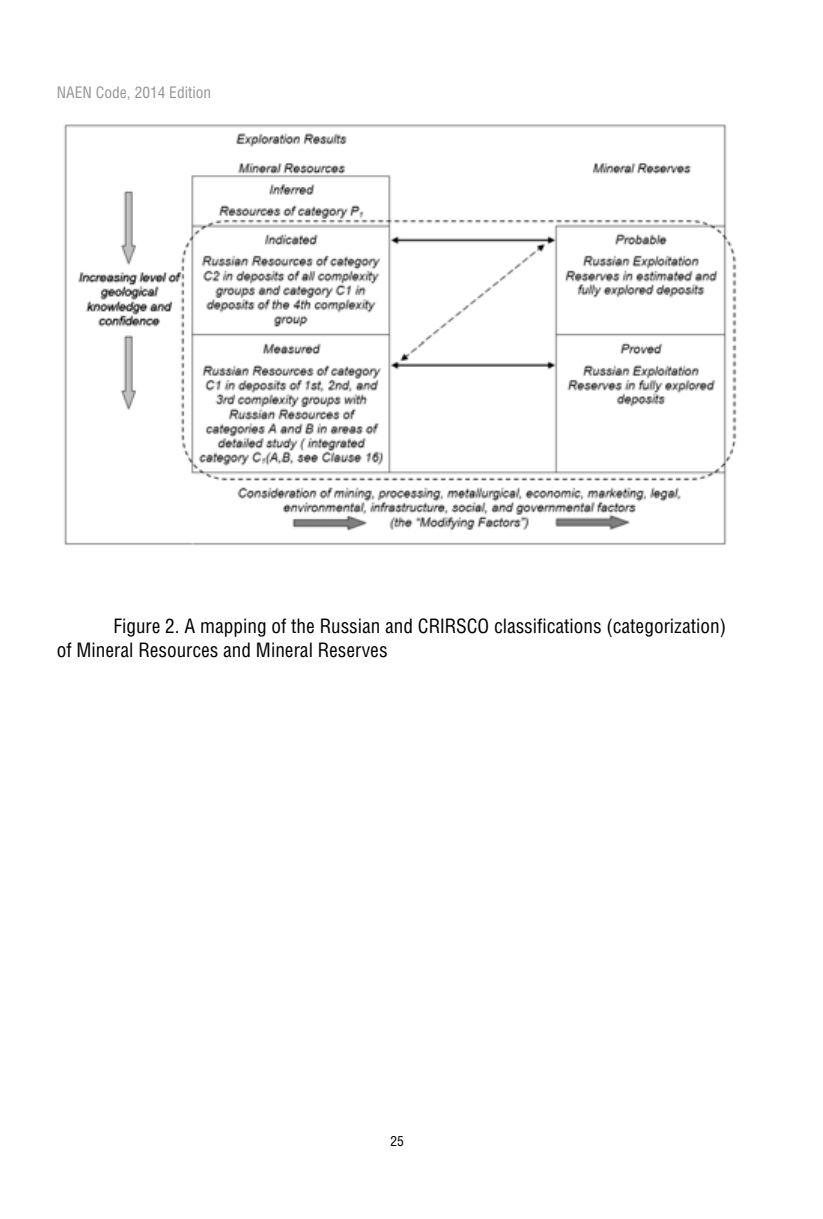
<style>
.page{position:relative;width:823px;height:1219px;background:#fff}
.page>*{position:absolute;margin:0;border:0;box-sizing:border-box;transform-origin:0 0}
.t1{font:20px/24px "Helios Cond";color:#000}
.t2{font:16px "Helios Cond";color:#939598}
.t3{font:14px "Helios Cond";color:#000}
</style>
<div class="page">
<img style="left:63px;top:124px;width:673px;height:421px">
<p class="t2" style="left:57px;top:83px;width:156px">NAEN Code, 2014 Edition</p>
<p class="t1" style="left:57px;top:613px;width:670px;text-indent:57px">Figure 2. A mapping of the Russian and CRIRSCO classifications (categorization) of Mineral Resources and Mineral Reserves</p>
<p class="t3" style="left:390px;top:1132px;width:15px">25</p>
</div>
